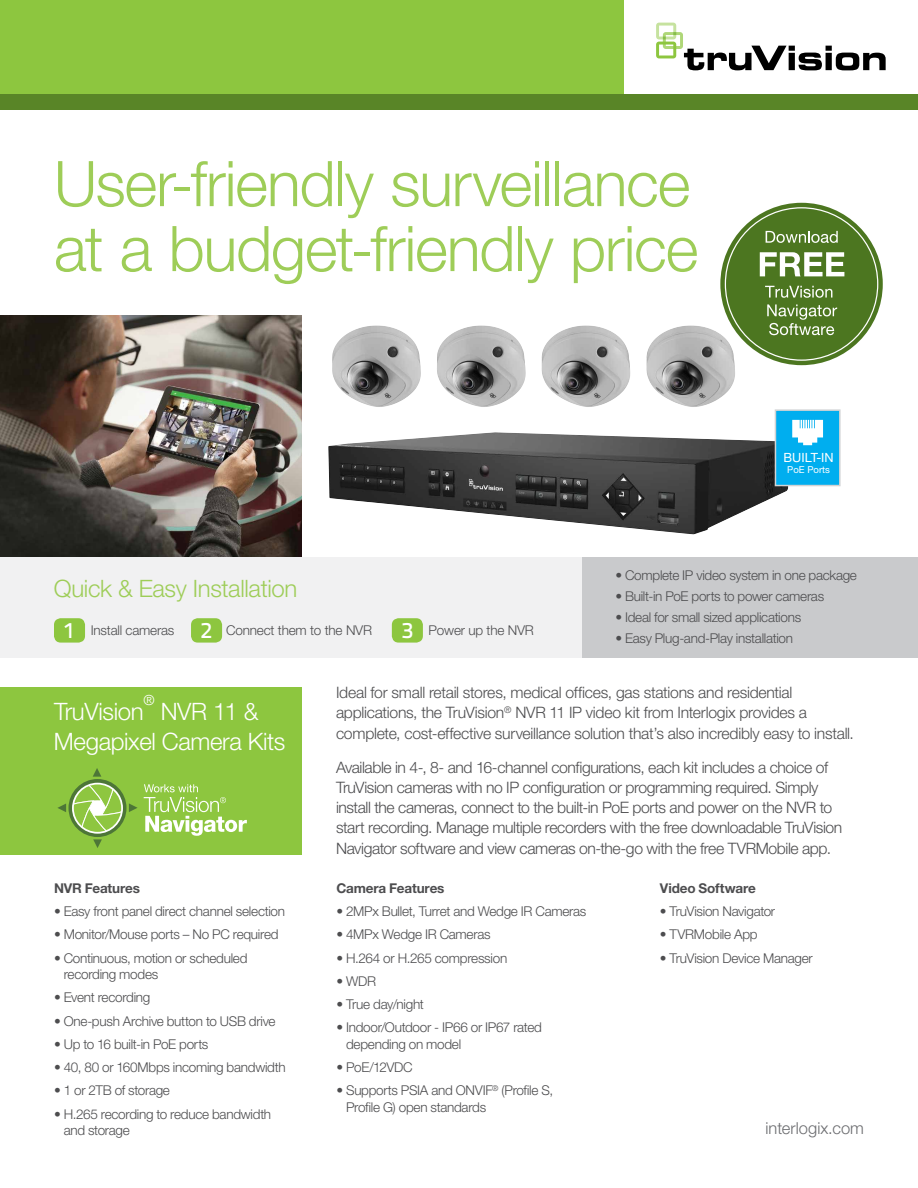
<style>
.page{position:relative;width:918px;height:1188px;background:#fff}
.page>*{position:absolute;margin:0;border:0;box-sizing:border-box;transform-origin:0 0}
.t1{font:300 63px/64.9px "Helvetica Neue LT Std";letter-spacing:-.02em;color:#9ecd58}
.t2{font:300 24px/30px "Helvetica Neue LT Std";letter-spacing:-.015em;color:#fff}
.t3{font:300 24px "Helvetica Neue LT Std";letter-spacing:-.015em;color:#9ecd58}
.t4{font:300 16.5px "Helvetica Neue LT Std";color:#6d6e71}
.t5{font:300 15.75px/20.2px "Helvetica Neue LT Pro";letter-spacing:-.025em;color:#4d4d4f}
.t6{font:300 13.95px "Helvetica Neue LT Std";color:#fff}
.t7{font:300 13.5px/16.5px "Helvetica Neue LT Pro";letter-spacing:-.02em;color:#4d4d4f}
.t8{font:300 13.5px "Helvetica Neue LT Std";letter-spacing:-.015em;color:#4d4d4f}
.t9{font:700 13.5px "Helvetica Neue LT Pro";letter-spacing:-.01em;color:#4d4d4f}
.t10{font:12.75px "Helvetica Neue LT Std";color:#fff}
.t11{font:9.6px "Helvetica Neue LT Std";color:#fff}
.s1{font-family:"Titillium Text 14 L 600 wt";font-weight:400;font-size:22.5px;color:#fff}
.s2{font-weight:700}
</style>
<div class="page">
<img style="left:328px;top:432px;width:461px;height:102px">
<div style="left:0;top:687px;width:302px;height:168px;background:#8dc63f"></div>
<img style="left:0;top:315px;width:302px;height:242px">
<div style="left:0;top:557px;width:595px;height:101px;background:#f1f1f2"></div>
<div style="left:583px;top:557px;width:335px;height:101px;background:#c9cacc"></div>
<div style="left:0;top:0;width:918px;height:110px;background:#8dc63f"></div>
<div style="left:54px;top:618px;width:31px;height:25px;background:#8dc63f;border-radius:7px"></div>
<div style="left:191px;top:618px;width:31px;height:25px;background:#8dc63f;border-radius:7px"></div>
<div style="left:392px;top:618px;width:31px;height:25px;background:#8dc63f;border-radius:7px"></div>
<div style="left:775px;top:409px;width:66px;height:77px;background:#00aeef;border:2px solid #d1d3d4"></div>
<svg style="left:792px;top:420px;width:31px;height:25px"></svg>
<div style="left:624px;top:0;width:294px;height:94px;background:#fff"></div>
<svg style="left:656px;top:23px;width:230px;height:47px"></svg>
<div style="left:0;top:94px;width:918px;height:16px;background:#598527"></div>
<svg style="left:57px;top:768px;width:81px;height:80px"></svg>
<svg style="left:144px;top:784px;width:103px;height:52px"></svg>
<img style="left:646px;top:326px;width:89px;height:81px">
<img style="left:542px;top:326px;width:88px;height:81px">
<img style="left:437px;top:326px;width:89px;height:81px">
<img style="left:332px;top:326px;width:89px;height:81px">
<div style="left:720px;top:203px;width:163px;height:162px;background:#4c7620;border-radius:50%"></div>
<svg style="left:765px;top:286px;width:67px;height:12px"></svg>
<svg style="left:767px;top:304px;width:70px;height:31px"></svg>
<svg style="left:760px;top:252px;width:84px;height:24px"></svg>
<svg style="left:766px;top:231px;width:72px;height:12px"></svg>
<h1 class="t1" style="left:54px;top:150px;width:646px">User-friendly surveillance at a budget-friendly price</h1>
<p class="t10" style="left:784px;top:450px;width:52px">BUILT-IN</p>
<p class="t11" style="left:787px;top:464px;width:44px">PoE Ports</p>
<h2 class="t3" style="left:54px;top:574px;width:245px">Quick &amp; Easy Installation</h2>
<p class="t8" style="left:64px;top:622px;width:310px"><span class="s1">1</span> Install cameras <span class="s1">2</span> Connect them to the NVR</p>
<p class="t8" style="left:401px;top:622px;width:134px"><span class="s1">3</span> Power up the NVR</p>
<p class="t7" style="left:615px;top:567px;width:243px">• Complete IP video system in one package</p>
<p class="t7" style="left:615px;top:588px;width:210px">• Built-in PoE ports to power cameras</p>
<p class="t7" style="left:615px;top:609px;width:187px">• Ideal for small sized applications</p>
<p class="t7" style="left:615px;top:630px;width:179px">• Easy Plug-and-Play installation</p>
<p class="t6" style="left:143px;top:692px;width:13px">®</p>
<h2 class="t2" style="left:54px;top:696px;width:233px;text-indent:107px">NVR 11 &amp;<br>Megapixel Camera Kits</h2>
<h2 class="t2" style="left:54px;top:696px;width:91px">TruVision</h2>
<p class="t9" style="left:54px;top:880px;width:88px">NVR Features</p>
<p class="t7" style="left:54px;top:903px;width:233px"><span class="s2">•</span> Easy front panel direct channel selection</p>
<p class="t7" style="left:54px;top:926px;width:226px">• Monitor/Mouse ports – No PC required</p>
<p class="t7" style="left:64px;top:949px;width:185px;text-indent:-10px">• Continuous, motion or scheduled recording modes</p>
<p class="t7" style="left:54px;top:989px;width:98px">• Event recording</p>
<p class="t7" style="left:54px;top:1012px;width:223px">• One-push Archive button to USB drive</p>
<p class="t7" style="left:54px;top:1036px;width:156px">• Up to 16 built-in PoE ports</p>
<p class="t7" style="left:54px;top:1059px;width:233px">• 40, 80 or 160Mbps incoming bandwidth</p>
<p class="t7" style="left:54px;top:1082px;width:117px">• 1 or 2TB of storage</p>
<p class="t7" style="left:64px;top:1105px;width:209px;text-indent:-10px">• H.265 recording to reduce bandwidth and storage</p>
<p class="t5" style="left:336px;top:682px;width:519px">Ideal for small retail stores, medical offices, gas stations and residential applications, the TruVision<sup>®</sup> NVR 11 IP video kit from Interlogix provides a complete, cost-effective surveillance solution that’s also incredibly easy to install.</p>
<p class="t5" style="left:336px;top:756px;width:508px">Available in 4-, 8- and 16-channel configurations, each kit includes a choice of TruVision cameras with no IP configuration or programming required. Simply install the cameras, connect to the built-in PoE ports and power on the NVR to start recording. Manage multiple recorders with the free downloadable TruVision Navigator software and view cameras on-the-go with the free TVRMobile app.</p>
<p class="t9" style="left:336px;top:879px;width:110px">Camera Features</p>
<p class="t7" style="left:336px;top:903px;width:252px">• 2MPx Bullet, Turret and Wedge IR Cameras</p>
<p class="t7" style="left:336px;top:926px;width:156px">• 4MPx Wedge IR Cameras</p>
<p class="t7" style="left:336px;top:949px;width:172px">• H.264 or H.265 compression</p>
<p class="t7" style="left:336px;top:972px;width:41px">• WDR</p>
<p class="t7" style="left:336px;top:996px;width:89px">• True day/night</p>
<p class="t7" style="left:346px;top:1019px;width:197px;text-indent:-10px">• Indoor/Outdoor - IP66 or IP67 rated depending on model</p>
<p class="t7" style="left:336px;top:1059px;width:78px">• PoE/12VDC</p>
<p class="t7" style="left:346px;top:1082px;width:209px;text-indent:-10px">• Supports PSIA and ONVIF<sup>®</sup> (Profile S,<br>Profile G) open standards</p>
<p class="t9" style="left:660px;top:880px;width:97px">Video Software</p>
<p class="t7" style="left:660px;top:903px;width:117px">• TruVision Navigator</p>
<p class="t7" style="left:660px;top:926px;width:99px">• TVRMobile App</p>
<p class="t7" style="left:660px;top:949px;width:154px">• TruVision Device Manager</p>
<p class="t4" style="left:766px;top:1118px;width:100px">interlogix.com</p>
</div>
